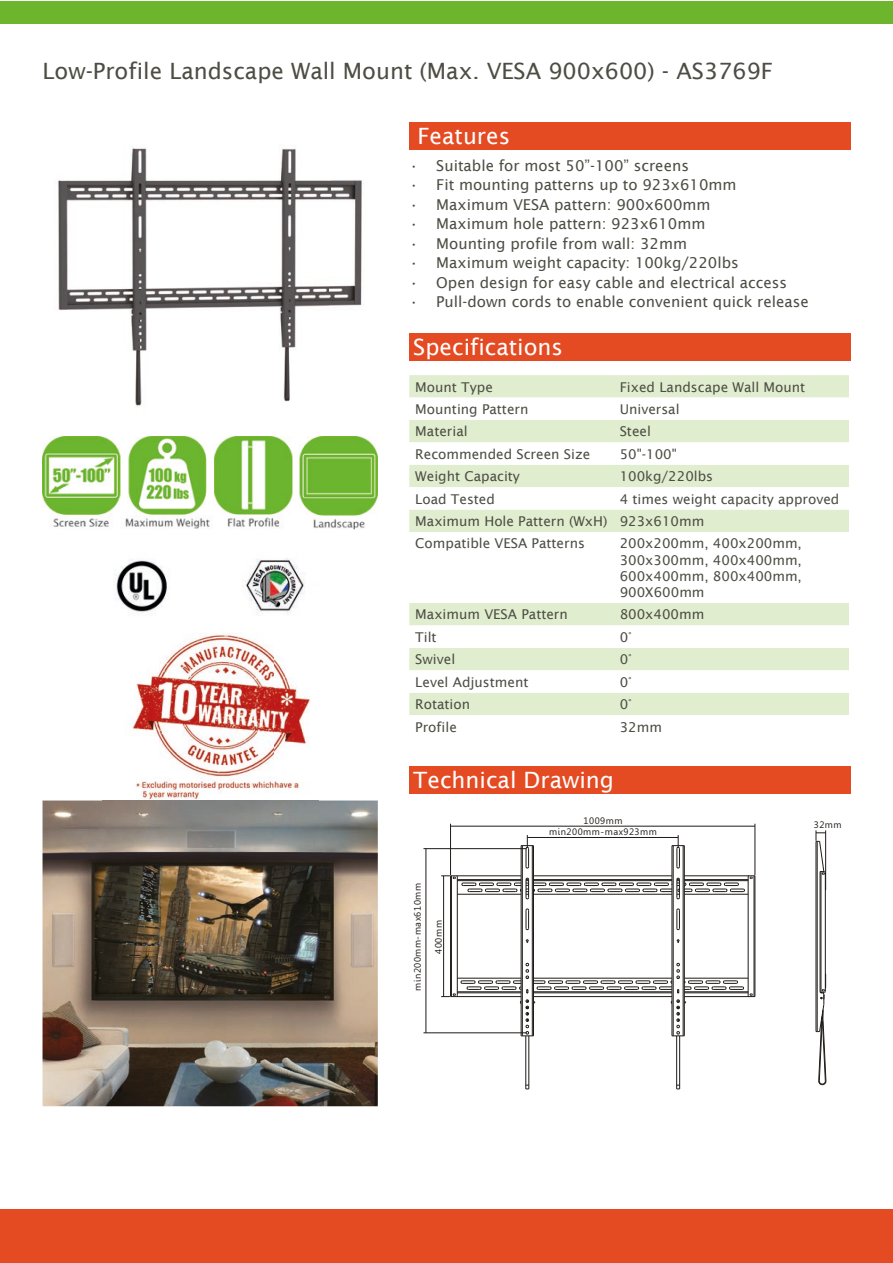
<style>
.page{position:relative;width:893px;height:1263px;background:#fff}
.page>*{position:absolute;margin:0;border:0;box-sizing:border-box;transform-origin:0 0}
.t1{font:22.5px "Lucida Sans";color:#4d4d44}
.t2{font:22.5px "Lucida Sans";color:#fff}
.t3{font:15px "Lucida Sans";color:#4d4d44}
.t4{font:13.5px/16.2px "Lucida Sans";color:#4d4d44}
.t5{font:9.45px "Leelawadee";letter-spacing:.055em;color:#1f1b18}
</style>
<div class="page">
<img style="left:58px;top:148px;width:304px;height:258px">
<img style="left:43px;top:800px;width:335px;height:306px">
<div style="left:0;top:1210px;width:893px;height:53px;background:#e44b23"></div>
<div style="left:0;top:1px;width:893px;height:22px;background:#6cb52d"></div>
<div style="left:409px;top:375px;width:440px;height:22px;background:#e1edcf"></div>
<svg style="left:409px;top:397px;width:440px;height:318px"></svg>
<img style="left:43px;top:437px;width:335px;height:93px">
<img style="left:116px;top:558px;width:189px;height:57px">
<div style="left:409px;top:122px;width:441px;height:27px;background:#e44b23"></div>
<div style="left:409px;top:334px;width:441px;height:27px;background:#e44b23"></div>
<div style="left:409px;top:766px;width:441px;height:27px;background:#e44b23"></div>
<hr style="left:816px;top:841px;width:1px;height:190px;background:#1f1b18">
<hr style="left:817px;top:841px;width:1px;height:190px;background:#1f1b18">
<hr style="left:820px;top:871px;width:1px;height:121px;background:#1f1b18">
<hr style="left:821px;top:871px;width:1px;height:121px;background:#1f1b18">
<hr style="left:825px;top:872px;width:1px;height:119px;background:#1f1b18">
<svg style="left:816px;top:974px;width:10px;height:111px"></svg>
<svg style="left:816px;top:830px;width:10px;height:61px"></svg>
<hr style="left:450px;top:876px;width:1px;height:120px;background:#1f1b18">
<hr style="left:451px;top:876px;width:1px;height:120px;background:#1f1b18">
<hr style="left:457px;top:877px;width:1px;height:119px;background:#1f1b18">
<svg style="left:526px;top:1085px;width:3px;height:5px"></svg>
<hr style="left:521px;top:846px;width:1px;height:190px;background:#1f1b18">
<hr style="left:522px;top:846px;width:1px;height:190px;background:#1f1b18">
<hr style="left:525px;top:1036px;width:1px;height:53px;background:#1f1b18">
<hr style="left:529px;top:1036px;width:1px;height:53px;background:#1f1b18">
<hr style="left:532px;top:846px;width:1px;height:190px;background:#1f1b18">
<hr style="left:533px;top:846px;width:1px;height:190px;background:#1f1b18">
<hr style="left:672px;top:846px;width:1px;height:190px;background:#1f1b18">
<hr style="left:673px;top:846px;width:1px;height:190px;background:#1f1b18">
<hr style="left:676px;top:1036px;width:1px;height:53px;background:#1f1b18">
<hr style="left:679px;top:1036px;width:1px;height:53px;background:#1f1b18">
<hr style="left:683px;top:846px;width:1px;height:190px;background:#1f1b18">
<hr style="left:684px;top:846px;width:1px;height:190px;background:#1f1b18">
<hr style="left:748px;top:877px;width:1px;height:119px;background:#1f1b18">
<hr style="left:754px;top:876px;width:1px;height:120px;background:#1f1b18">
<hr style="left:755px;top:876px;width:1px;height:120px;background:#1f1b18">
<svg style="left:526px;top:908px;width:3px;height:22px"></svg>
<svg style="left:526px;top:939px;width:3px;height:4px"></svg>
<svg style="left:676px;top:908px;width:4px;height:22px"></svg>
<svg style="left:521px;top:835px;width:12px;height:34px"></svg>
<svg style="left:672px;top:835px;width:12px;height:33px"></svg>
<hr style="left:527px;top:837px;width:151px;height:1px;background:#1f1b18">
<hr style="left:423px;top:848px;width:104px;height:1px;background:#1f1b18">
<hr style="left:423px;top:1032px;width:104px;height:1px;background:#1f1b18">
<hr style="left:426px;top:849px;width:1px;height:184px;background:#1f1b18">
<svg style="left:441px;top:875px;width:314px;height:24px"></svg>
<svg style="left:441px;top:963px;width:314px;height:73px"></svg>
<hr style="left:443px;top:876px;width:1px;height:120px;background:#1f1b18">
<hr style="left:755px;top:824px;width:1px;height:51px;background:#1f1b18">
<hr style="left:450px;top:824px;width:1px;height:51px;background:#1f1b18">
<hr style="left:451px;top:826px;width:304px;height:1px;background:#1f1b18">
<img style="left:102px;top:633px;width:216px;height:179px">
<h1 class="t1" style="left:43px;top:58px;width:732px">Low-Profile Landscape Wall Mount (Max. VESA 900x600) - AS3769F</h1>
<h1 class="t2" style="left:418px;top:123px;width:94px">Features</h1>
<p class="t3" style="left:409px;top:157px;width:281px">• Suitable for most 50”-100” screens</p>
<p class="t3" style="left:409px;top:176px;width:329px">• Fit mounting patterns up to 923x610mm</p>
<p class="t3" style="left:409px;top:196px;width:303px">• Maximum VESA pattern: 900x600mm</p>
<p class="t3" style="left:409px;top:215px;width:298px">• Maximum hole pattern: 923x610mm</p>
<p class="t3" style="left:409px;top:235px;width:279px">• Mounting profile from wall: 32mm</p>
<p class="t3" style="left:409px;top:254px;width:331px">• Maximum weight capacity: 100kg/220lbs</p>
<p class="t3" style="left:409px;top:274px;width:379px">• Open design for easy cable and electrical access</p>
<p class="t3" style="left:409px;top:293px;width:401px">• Pull-down cords to enable convenient quick release</p>
<h1 class="t2" style="left:413px;top:334px;width:151px">Specifications</h1>
<p class="t4" style="left:415px;top:379px;width:79px">Mount Type</p>
<p class="t4" style="left:620px;top:379px;width:187px">Fixed Landscape Wall Mount</p>
<p class="t4" style="left:415px;top:401px;width:115px">Mounting Pattern</p>
<p class="t4" style="left:620px;top:401px;width:61px">Universal</p>
<p class="t4" style="left:415px;top:423px;width:54px">Material</p>
<p class="t4" style="left:620px;top:423px;width:33px">Steel</p>
<p class="t4" style="left:415px;top:446px;width:176px">Recommended Screen Size</p>
<p class="t4" style="left:620px;top:446px;width:59px">50"-100"</p>
<p class="t4" style="left:415px;top:468px;width:106px">Weight Capacity</p>
<p class="t4" style="left:620px;top:468px;width:95px">100kg/220lbs</p>
<p class="t4" style="left:415px;top:491px;width:81px">Load Tested</p>
<p class="t4" style="left:415px;top:488px;width:426px;line-height:22.4px;text-indent:204px">4 times weight capacity approved<br>Maximum Hole Pattern (WxH) 923x610mm<br>Compatible VESA Patterns</p>
<p class="t4" style="left:620px;top:535px;width:184px;text-align:justify">200x200mm, 400x200mm, 300x300mm, 400x400mm, 600x400mm, 800x400mm, 900X600mm</p>
<p class="t4" style="left:415px;top:606px;width:154px">Maximum VESA Pattern</p>
<p class="t4" style="left:620px;top:606px;width:86px">800x400mm</p>
<p class="t4" style="left:415px;top:629px;width:23px">Tilt</p>
<p class="t4" style="left:620px;top:629px;width:14px">0°</p>
<p class="t4" style="left:415px;top:651px;width:42px">Swivel</p>
<p class="t4" style="left:620px;top:651px;width:14px">0°</p>
<p class="t4" style="left:415px;top:674px;width:115px">Level Adjustment</p>
<p class="t4" style="left:620px;top:674px;width:14px">0°</p>
<p class="t4" style="left:415px;top:696px;width:56px">Rotation</p>
<p class="t4" style="left:620px;top:696px;width:14px">0°</p>
<p class="t4" style="left:415px;top:718px;width:43px">Profile</p>
<p class="t4" style="left:620px;top:718px;width:44px">32mm</p>
<h1 class="t2" style="left:413px;top:767px;width:202px">Technical Drawing</h1>
<p class="t5" style="left:584px;top:814px;width:40px">1009mm</p>
<p class="t5" style="left:411px;top:991px;width:109px;rotate:-90deg">min200mm-max610mm</p>
<p class="t5" style="left:432px;top:954px;width:35px;rotate:-90deg">400mm</p>
<p class="t5" style="left:549px;top:826px;width:109px">min200mm-max923mm</p>
<p class="t5" style="left:814px;top:818px;width:29px">32mm</p>
</div>
